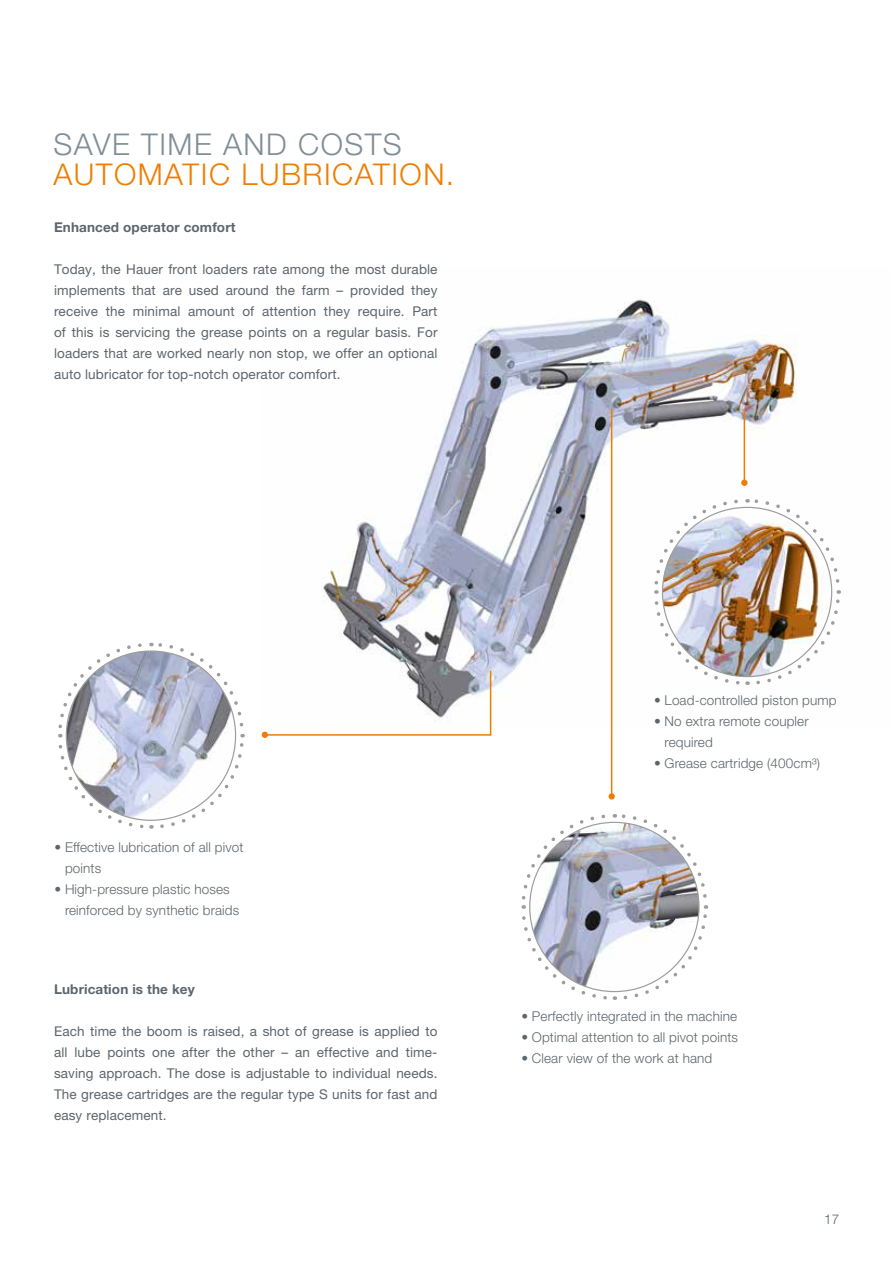
<style>
.page{position:relative;width:893px;height:1263px;background:#fff}
.page>*{position:absolute;margin:0;border:0;box-sizing:border-box;transform-origin:0 0}
.t1{font:300 30px "Helvetica Neue LT Pro";letter-spacing:.05em;color:#ef7d00}
.t2{font:300 30px "Helvetica Neue LT Pro";letter-spacing:.05em;color:#808f97}
.t3{font:13.5px/21px "Helvetica Neue LT Pro";letter-spacing:.01em;color:#5d656c;text-align:justify}
.t4{font:300 13.5px/21px "Helvetica Neue LT Pro";letter-spacing:.01em;color:#5d656c}
.t5{font:700 13.5px "Helvetica Neue LT Pro";letter-spacing:.01em;color:#5d656c}
</style>
<div class="page">
<img style="left:323px;top:299px;width:474px;height:429px">
<hr style="left:744px;top:409px;width:1px;height:77px;background:#ef7d00">
<svg style="left:652px;top:497px;width:189px;height:190px"></svg>
<img style="left:662px;top:507px;width:170px;height:170px;border-radius:85px">
<div style="left:741px;top:479px;width:6px;height:7px;background:#ef7d00;border-radius:50%"></div>
<hr style="left:611px;top:409px;width:1px;height:387px;background:#ef7d00">
<svg style="left:521px;top:814px;width:188px;height:186px"></svg>
<img style="left:530px;top:822px;width:169px;height:169px;border-radius:85px">
<div style="left:608px;top:793px;width:7px;height:6px;background:#ef7d00;border-radius:50%"></div>
<svg style="left:58px;top:642px;width:187px;height:187px"></svg>
<img style="left:66px;top:651px;width:170px;height:169px;border-radius:85px">
<svg style="left:262px;top:669px;width:230px;height:69px"></svg>
<h1 class="t2" style="left:53px;top:126px;width:350px">SAVE TIME AND COSTS</h1>
<h1 class="t1" style="left:53px;top:156px;width:402px">AUTOMATIC LUBRICATION.</h1>
<p class="t5" style="left:54px;top:218px;width:183px">Enhanced operator comfort</p>
<p class="t3" style="left:54px;top:258px;width:385px">Today, the Hauer front loaders rate among the most durable implements that are used around the farm – provided they receive the minimal amount of attention they require. Part of this is servicing the grease points on a regular basis. For loaders that are worked nearly non stop, we offer an optional auto lubricator for top-notch operator comfort.</p>
<p class="t4" style="left:65px;top:836px;width:180px;text-indent:-11px">• Effective lubrication of all pivot points</p>
<p class="t4" style="left:65px;top:878px;width:176px;text-indent:-11px">• High-pressure plastic hoses reinforced by synthetic braids</p>
<p class="t5" style="left:54px;top:980px;width:142px">Lubrication is the key</p>
<p class="t3" style="left:54px;top:1020px;width:385px">Each time the boom is raised, a shot of grease is applied to all lube points one after the other – an effective and time&shy;saving approach. The dose is adjustable to individual needs.<br>The grease cartridges are the regular type S units for fast and easy replacement.</p>
<p class="t4" style="left:654px;top:689px;width:184px">• Load-controlled piston pump</p>
<p class="t4" style="left:665px;top:710px;width:146px;text-indent:-11px">• No extra remote coupler required</p>
<p class="t4" style="left:654px;top:752px;width:167px">• Grease cartridge (400cm³)</p>
<p class="t4" style="left:521px;top:1005px;width:217px">• Perfectly integrated in the machine</p>
<p class="t4" style="left:521px;top:1026px;width:218px">• Optimal attention to all pivot points</p>
<p class="t4" style="left:521px;top:1048px;width:192px">• Clear view of the work at hand</p>
<p class="t4" style="left:824px;top:1208px;width:17px">17</p>
</div>
